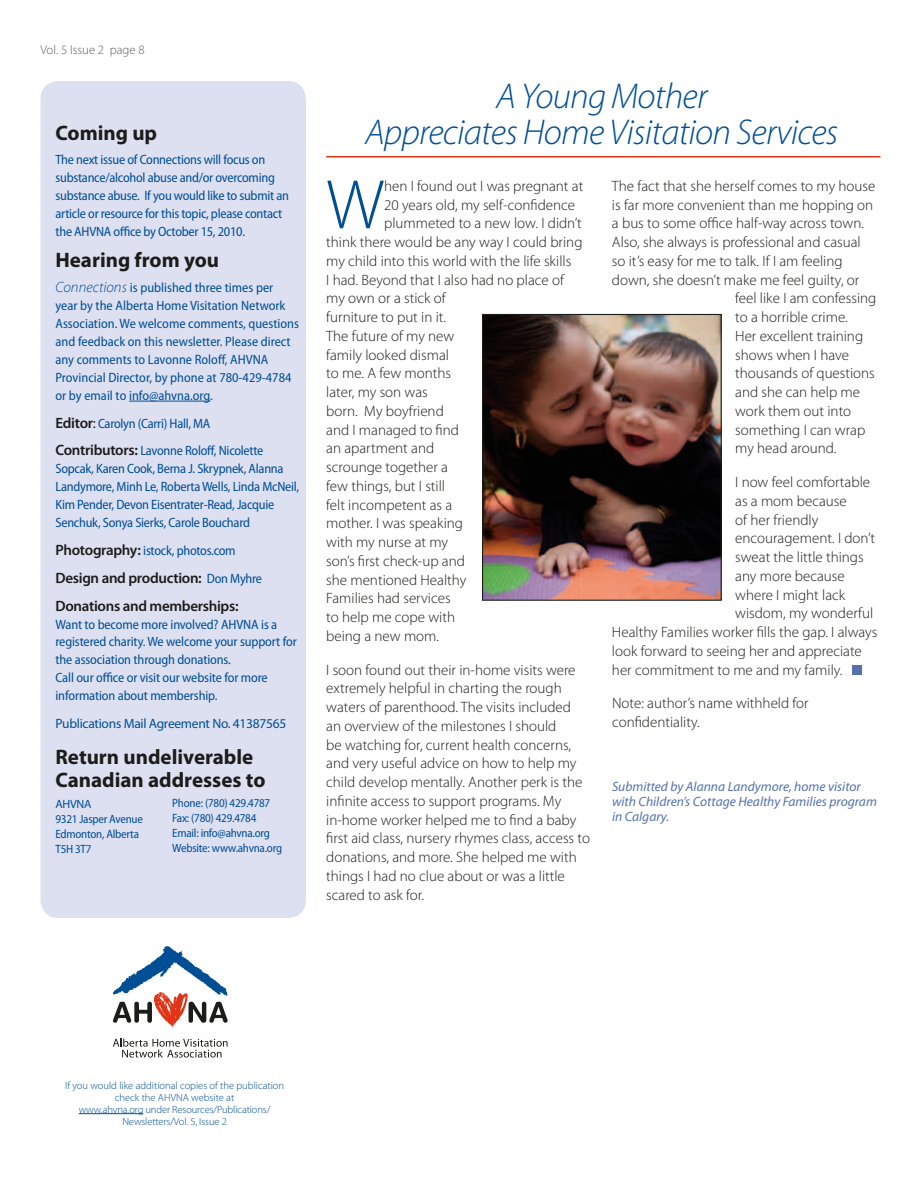
<style>
.page{position:relative;width:918px;height:1188px;background:#fff}
.page>*{position:absolute;margin:0;border:0;box-sizing:border-box;transform-origin:0 0}
.t1{font:300 70.65px "Myriad Pro";color:#004e94}
.t2{font:italic 300 36px/36px "Myriad Pro";letter-spacing:-.02em;color:#004e94;text-align:center}
.t3{font:700 21px/22.5px "Myriad Pro";color:#1c1c1a}
.t4{font:300 15px/18.8px "Myriad Pro";color:#1c1c1a}
.t5{font:600 15px/27.8px "Myriad Pro";letter-spacing:-.02em;color:#1c1c1a}
.t6{font:semi-condensed 13.5px/18px "Myriad Pro";letter-spacing:-.015em;color:#004e94}
.t7{font:italic 13.5px/15px "Myriad Pro";color:#5471ac}
.t8{font:13.5px "Myriad Pro";letter-spacing:-.02em;color:#004e94}
.t9{font:300 12.75px "Myriad Pro";color:#5e5f5f}
.t10{font:semi-condensed 12px/15px "Myriad Pro";letter-spacing:-.02em;color:#004e94}
.t11{font:12px "Myriad Pro";letter-spacing:-.02em;color:#004e94}
.t12{font:300 10.5px/12px "Myriad Pro";color:#004e94;text-align:center}
.s1{font-weight:300;font-style:italic;font-stretch:normal;font-size:15px}
.s2{font-weight:600;font-stretch:normal;font-size:15px;color:#1c1c1a}
.s3{font-size:15px;color:#1c1c1a}
.s4{font-weight:400;font-stretch:semi-condensed;font-size:13.5px;color:#004e94}
</style>
<div class="page">
<hr style="left:326px;top:156px;width:554px;height:2px;background:#e03416">
<div style="left:41px;top:81px;width:265px;height:837px;background:#dde0f1;border-radius:18px"></div>
<hr style="left:129px;top:401px;width:81px;height:1px;background:#004e94">
<hr style="left:79px;top:1113px;width:64px;height:1px;background:#004e94">
<svg style="left:113px;top:1039px;width:115px;height:19px"></svg>
<svg style="left:113px;top:946px;width:115px;height:81px"></svg>
<div style="left:852px;top:665px;width:10px;height:10px;background:#5471ac"></div>
<img style="left:484px;top:316px;width:236px;height:283px">
<div style="left:482px;top:314px;width:240px;height:287px;border:1px solid #1c1c1a"></div>
<p class="t9" style="left:40px;top:43px;width:106px">Vol. 5 Issue 2 page 8</p>
<h3 class="t3" style="left:56px;top:121px;width:103px">Coming up</h3>
<p class="t6" style="left:56px;top:151px;width:235px">The next issue of Connections will focus on substance/alcohol abuse and/or overcoming substance abuse. If you would like to submit an article or resource for this topic, please contact the AHVNA office by October 15, 2010.</p>
<h3 class="t3" style="left:56px;top:248px;width:165px">Hearing from you</h3>
<p class="t6" style="left:55px;top:279px;width:245px"><span class="s1">Connections</span> is published three times per<br>year by the Alberta Home Visitation Network Association. We welcome comments, questions and feedback on this newsletter. Please direct any comments to Lavonne Roloff, AHVNA Provincial Director, by phone at 780-429-4784 or by email to info@ahvna.org.</p>
<p class="t6" style="left:56px;top:409px;width:209px;line-height:27.8px"><span class="s2">Editor</span><span class="s3">:</span> Carolyn (Carri) Hall, MA<br><span class="s2">Contributors:</span> Lavonne Roloff, Nicolette</p>
<p class="t6" style="left:55px;top:460px;width:245px">Sopcak, Karen Cook, Berna J. Skrypnek, Alanna Landymore, Minh Le, Roberta Wells, Linda McNeil, Kim Pender, Devon Eisentrater-Read, Jacquie Senchuk, Sonya Sierks, Carole Bouchard</p>
<p class="t6" style="left:56px;top:542px;width:182px"><span class="s2">Photography:</span> istock, photos.com</p>
<p class="t5" style="left:56px;top:563px;width:208px">Design and production: <span class="s4">Don Myhre<br></span>Donations and memberships:</p>
<p class="t6" style="left:56px;top:615px;width:243px">Want to become more involved? AHVNA is a registered charity. We welcome your support for the association through donations.<br>Call our office or visit our website for more information about membership.</p>
<p class="t8" style="left:56px;top:715px;width:232px">Publications Mail Agreement No. 41387565</p>
<h3 class="t3" style="left:56px;top:745px;width:212px">Return undeliverable<br>Canadian addresses to</h3>
<p class="t11" style="left:56px;top:796px;width:38px">AHVNA</p>
<p class="t10" style="left:56px;top:811px;width:89px">9321 Jasper Avenue<br>Edmonton, Alberta<br>T5H 3T7</p>
<p class="t10" style="left:172px;top:795px;width:111px">Phone: (780) 429.4787<br>Fax: (780) 429.4784<br>Email: info@ahvna.org<br>Website: www.ahvna.org</p>
<h2 class="t2" style="left:365px;top:78px;width:475px">A Young Mother<br>Appreciates Home Visitation Services</h2>
<h1 class="t1" style="left:326px;top:166px;width:59px">W</h1>
<p class="t4" style="left:384px;top:177px;width:201px">hen I found out I was pregnant at</p>
<p class="t4" style="left:612px;top:177px;width:265px">The fact that she herself comes to my house</p>
<p class="t4" style="left:612px;top:195px;width:263px">is far more convenient than me hopping on</p>
<p class="t4" style="left:612px;top:214px;width:254px">a bus to some office half-way across town.</p>
<p class="t4" style="left:612px;top:233px;width:250px">Also, she always is professional and casual</p>
<p class="t4" style="left:612px;top:252px;width:232px">so it’s easy for me to talk. If I am feeling</p>
<p class="t4" style="left:612px;top:270px;width:249px">down, she doesn’t make me feel guilty, or</p>
<p class="t4" style="left:735px;top:289px;width:143px">feel like I am confessing</p>
<p class="t4" style="left:735px;top:308px;width:114px">to a horrible crime.</p>
<p class="t4" style="left:735px;top:327px;width:129px">Her excellent training</p>
<p class="t4" style="left:735px;top:345px;width:115px">shows when I have</p>
<p class="t4" style="left:735px;top:364px;width:141px">thousands of questions</p>
<p class="t4" style="left:735px;top:383px;width:126px">and she can help me</p>
<p class="t4" style="left:735px;top:402px;width:117px">work them out into</p>
<p class="t4" style="left:735px;top:420px;width:132px">something I can wrap</p>
<p class="t4" style="left:735px;top:439px;width:103px">my head around.</p>
<p class="t4" style="left:735px;top:473px;width:136px">I now feel comfortable</p>
<p class="t4" style="left:735px;top:492px;width:113px">as a mom because</p>
<p class="t4" style="left:735px;top:510px;width:85px">of her friendly</p>
<p class="t4" style="left:735px;top:529px;width:141px">encouragement. I don’t</p>
<p class="t4" style="left:735px;top:548px;width:130px">sweat the little things</p>
<p class="t4" style="left:735px;top:567px;width:111px">any more because</p>
<p class="t4" style="left:735px;top:585px;width:111px">where I might lack</p>
<p class="t4" style="left:735px;top:604px;width:140px">wisdom, my wonderful</p>
<p class="t4" style="left:612px;top:623px;width:267px">Healthy Families worker fills the gap. I always</p>
<p class="t4" style="left:612px;top:642px;width:251px">look forward to seeing her and appreciate</p>
<p class="t4" style="left:612px;top:660px;width:232px">her commitment to me and my family.</p>
<p class="t4" style="left:612px;top:694px;width:198px">Note: author’s name withheld for confidentiality.</p>
<p class="t4" style="left:384px;top:195px;width:193px">20 years old, my self-confidence</p>
<p class="t4" style="left:384px;top:214px;width:199px">plummeted to a new low. I didn’t</p>
<p class="t4" style="left:326px;top:233px;width:258px">think there would be any way I could bring</p>
<p class="t4" style="left:326px;top:252px;width:247px">my child into this world with the life skills</p>
<p class="t4" style="left:326px;top:270px;width:239px">I had. Beyond that I also had no place of</p>
<p class="t4" style="left:326px;top:289px;width:121px">my own or a stick of</p>
<p class="t4" style="left:326px;top:308px;width:121px">furniture to put in it.</p>
<p class="t4" style="left:326px;top:327px;width:130px">The future of my new</p>
<p class="t4" style="left:326px;top:345px;width:124px">family looked dismal</p>
<p class="t4" style="left:326px;top:364px;width:126px">to me. A few months</p>
<p class="t4" style="left:326px;top:383px;width:103px">later, my son was</p>
<p class="t4" style="left:326px;top:402px;width:119px">born. My boyfriend</p>
<p class="t4" style="left:326px;top:420px;width:134px">and I managed to find</p>
<p class="t4" style="left:326px;top:439px;width:110px">an apartment and</p>
<p class="t4" style="left:326px;top:458px;width:123px">scrounge together a</p>
<p class="t4" style="left:326px;top:477px;width:120px">few things, but I still</p>
<p class="t4" style="left:326px;top:495px;width:128px">felt incompetent as a</p>
<p class="t4" style="left:326px;top:514px;width:138px">mother. I was speaking</p>
<p class="t4" style="left:326px;top:533px;width:123px">with my nurse at my</p>
<p class="t4" style="left:326px;top:552px;width:140px">son’s first check-up and</p>
<p class="t4" style="left:326px;top:570px;width:142px">she mentioned Healthy</p>
<p class="t4" style="left:326px;top:589px;width:126px">Families had services</p>
<p class="t4" style="left:326px;top:608px;width:130px">to help me cope with</p>
<p class="t4" style="left:326px;top:627px;width:114px">being a new mom.</p>
<p class="t4" style="left:326px;top:660px;width:265px">I soon found out their in-home visits were extremely helpful in charting the rough waters of parenthood. The visits included<br>an overview of the milestones I should<br>be watching for, current health concerns, and very useful advice on how to help my child develop mentally. Another perk is the infinite access to support programs. My in-home worker helped me to find a baby first aid class, nursery rhymes class, access to donations, and more. She helped me with things I had no clue about or was a little scared to ask for.</p>
<p class="t7" style="left:612px;top:779px;width:266px">Submitted by Alanna Landymore, home visitor with Children’s Cottage Healthy Families program in Calgary.</p>
<p class="t12" style="left:65px;top:1079px;width:221px">If you would like additional copies of the publication check the AHVNA website at<br>www.ahvna.org under Resources/Publications/ Newsletters/Vol. 5, Issue 2</p>
</div>
